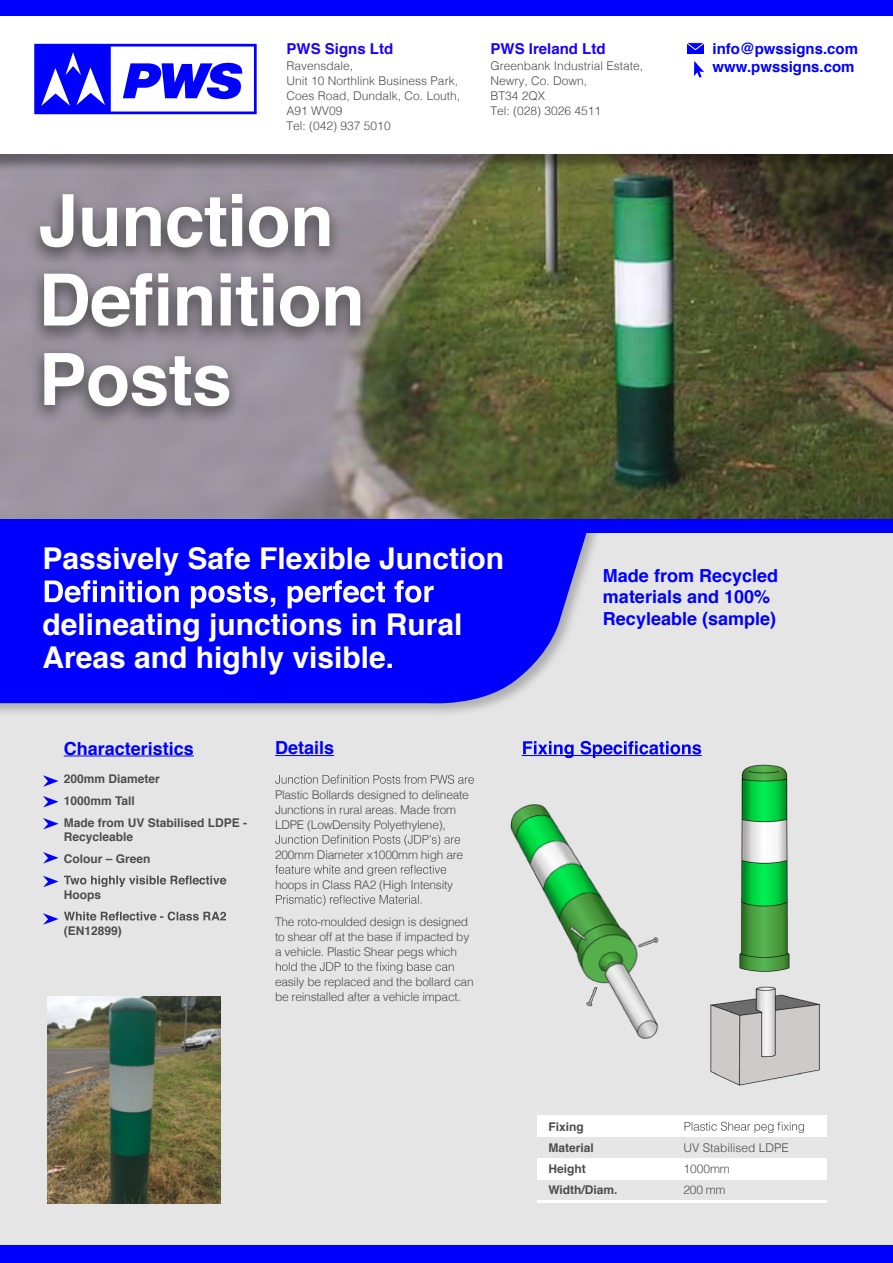
<style>
.page{position:relative;width:893px;height:1263px;background:#fff}
.page>*{position:absolute;margin:0;border:0;box-sizing:border-box;transform-origin:0 0}
.t1{font:700 72px "Helvetica";letter-spacing:-.01em;color:#fff}
.t2{font:700 30px/66px "Helvetica";color:#fff}
.t3{font:700 18px/21.6px "Helvetica";color:#00f}
.t4{font:700 15px/18px "Helvetica";color:#00f}
.t5{font:700 15px "Helvetica";color:#1a00ff}
.t6{font:300 12px/15px "Helvetica";letter-spacing:-.02em;color:#4d4d4d}
.t7{font:300 12px/15px "Helvetica";color:#4d4d4d}
.t8{font:700 12px/21.6px "Helvetica";color:#4d4d4d}
</style>
<div class="page">
<img style="left:0;top:172px;width:893px;height:348px">
<div style="left:0;top:525px;width:893px;height:723px;background:#e5e5e5"></div>
<svg style="left:0;top:533px;width:597px;height:180px"></svg>
<svg style="left:0;top:533px;width:590px;height:174px;background:#1313fa"></svg>
<svg style="left:45px;top:580px;width:389px;height:28px;background:#5151ff"></svg>
<hr style="left:64px;top:755px;width:130px;height:1px;background:#00f">
<svg style="left:43px;top:775px;width:16px;height:12px"></svg>
<svg style="left:43px;top:796px;width:16px;height:11px"></svg>
<svg style="left:43px;top:852px;width:16px;height:11px"></svg>
<svg style="left:43px;top:818px;width:16px;height:11px"></svg>
<svg style="left:43px;top:875px;width:183px;height:12px"></svg>
<svg style="left:43px;top:911px;width:183px;height:14px"></svg>
<svg style="left:0;top:154px;width:893px;height:18px;background:#615c56"></svg>
<svg style="left:26px;top:186px;width:348px;height:240px;background:#89828b"></svg>
<svg style="left:44px;top:273px;width:316px;height:54px"></svg>
<div style="left:687px;top:43px;width:16px;height:11px;background:#00f"></div>
<svg style="left:687px;top:42px;width:17px;height:9px"></svg>
<svg style="left:694px;top:61px;width:10px;height:17px"></svg>
<div style="left:0;top:1246px;width:893px;height:17px;background:#00f"></div>
<div style="left:0;top:0;width:893px;height:16px;background:#00f"></div>
<div style="left:0;top:520px;width:893px;height:13px;background:#00f"></div>
<hr style="left:275px;top:755px;width:59px;height:1px;background:#00f">
<svg style="left:275px;top:775px;width:199px;height:9px"></svg>
<svg style="left:275px;top:835px;width:185px;height:11px"></svg>
<svg style="left:275px;top:865px;width:171px;height:11px"></svg>
<svg style="left:276px;top:895px;width:145px;height:11px"></svg>
<svg style="left:276px;top:962px;width:178px;height:11px"></svg>
<img style="left:710px;top:764px;width:111px;height:322px">
<img style="left:510px;top:804px;width:149px;height:235px">
<hr style="left:522px;top:755px;width:180px;height:1px;background:#00f">
<svg style="left:523px;top:741px;width:178px;height:17px"></svg>
<img style="left:47px;top:996px;width:174px;height:207px">
<div style="left:537px;top:1115px;width:290px;height:22px;background:#fff"></div>
<div style="left:537px;top:1158px;width:290px;height:22px;background:#fff"></div>
<hr style="left:537px;top:1200px;width:290px;height:3px;background:#fff">
<svg style="left:684px;top:1122px;width:120px;height:11px"></svg>
<svg style="left:34px;top:44px;width:223px;height:70px"></svg>
<p class="t5" style="left:287px;top:36px;width:108px">PWS Signs Ltd</p>
<p class="t7" style="left:287px;top:58px;width:175px">Ravensdale,<br>Unit 10 Northlink Business Park,<br>Coes Road, Dundalk, Co. Louth,<br>A91 WV09<br>Tel: (042) 937 5010</p>
<h1 class="t1" style="left:39px;top:163px;width:297px">Junction</h1>
<p class="t5" style="left:490px;top:36px;width:117px">PWS Ireland Ltd</p>
<p class="t7" style="left:490px;top:58px;width:154px">Greenbank Industrial Estate,<br>Newry, Co. Down,<br>BT34 2QX<br>Tel: (028) 3026 4511</p>
<h1 class="t1" style="left:39px;top:321px;width:195px">Posts</h1>
<p class="t4" style="left:713px;top:39px;width:147px">info@pwssigns.com www.pwssigns.com</p>
<h2 class="t2" style="left:42px;top:526px;width:463px">Passively Safe Flexible Junction delineating junctions in Rural</h2>
<h2 class="t2" style="left:42px;top:625px;width:353px">Areas and highly visible.</h2>
<h3 class="t3" style="left:64px;top:738px;width:132px">Characteristics</h3>
<p class="t8" style="left:64px;top:768px;width:185px">200mm Diameter<br>1000mm Tall<br>Made from UV Stabilised LDPE -</p>
<p class="t8" style="left:64px;top:826px;width:88px">Recycleable<br>Colour – Green</p>
<p class="t8" style="left:64px;top:884px;width:39px">Hoops</p>
<p class="t8" style="left:64px;top:920px;width:60px">(EN12899)</p>
<h3 class="t3" style="left:275px;top:737px;width:61px">Details</h3>
<p class="t6" style="left:275px;top:786px;width:195px">Plastic Bollards designed to delineate<br>Junctions in rural areas. Made from<br>LDPE (LowDensity Polyethylene),</p>
<p class="t6" style="left:275px;top:846px;width:190px">200mm Diameter x1000mm high are</p>
<p class="t6" style="left:275px;top:876px;width:180px">hoops in Class RA2 (High Intensity</p>
<p class="t6" style="left:275px;top:913px;width:196px;text-align:justify">The roto-moulded design is designed to shear off at the base if impacted by a vehicle. Plastic Shear pegs which</p>
<p class="t6" style="left:275px;top:973px;width:200px">easily be replaced and the bollard can be reinstalled after a vehicle impact.</p>
<h3 class="t3" style="left:603px;top:565px;width:177px">Made from Recycled materials and 100%<br>Recyleable (sample)</h3>
<p class="t8" style="left:548px;top:1116px;width:71px;line-height:21px">Fixing<br>Material<br>Height<br>Width/Diam.</p>
<p class="t7" style="left:684px;top:1136px;width:107px;line-height:21px">UV Stabilised LDPE<br>1000mm<br>200 mm</p>
</div>
